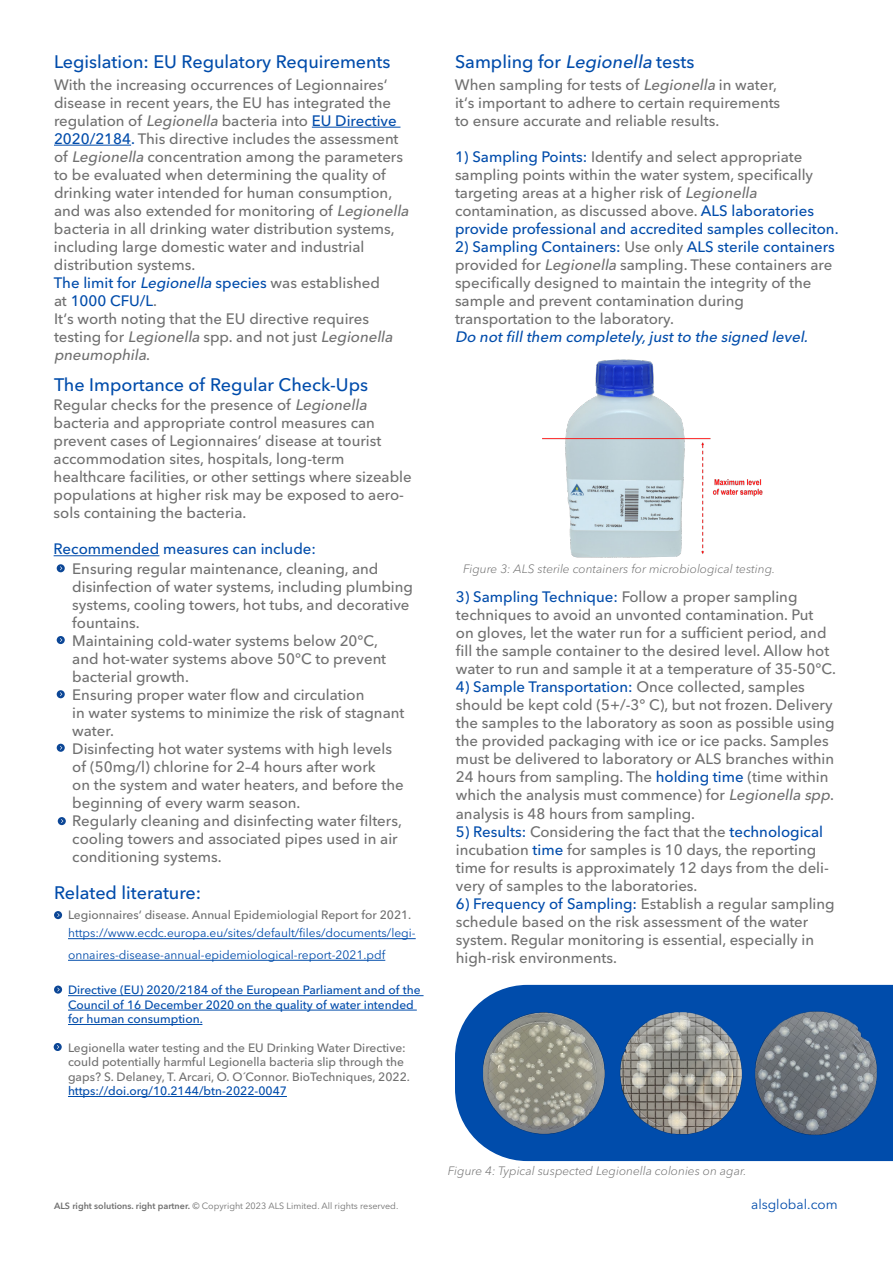
<style>
.page{position:relative;width:893px;height:1263px;background:#fff}
.page>*{position:absolute;margin:0;border:0;box-sizing:border-box;transform-origin:0 0}
.t1{font:500 18px "Avenir Next LT Pro";color:#004cab}
.t2{font:500 15px/18px "Avenir Next LT Pro";color:#707070}
.t3{font:italic 500 15px "Avenir Next LT Pro";color:#004cab}
.t4{font:500 15px "Avenir Next LT Pro";color:#004cab}
.t5{font:13.5px "Avenir Next LT Pro";color:#004cab}
.t6{font:500 12px/14.4px "Avenir Next LT Pro";color:#707070}
.t7{font:500 12px/14.4px "Avenir Next LT Pro";color:#004cab}
.t8{font:12px/21.6px "Avenir Next LT Pro";color:#004cab}
.t9{font:italic 300 12px "Avenir Next LT Pro";color:#707070}
.t10{font:9px "Avenir Next LT Pro";color:#707070}
.s1{font-style:italic}
.s2{color:#004cab}
.s3{font-style:italic;color:#004cab}
.s4{font-weight:600}
</style>
<div class="page">
<svg style="left:455px;top:1013px;width:15px;height:120px;fill:#004cab"></svg>
<hr style="left:312px;top:127px;width:88px;height:1px;background:#004cab">
<hr style="left:54px;top:145px;width:77px;height:1px;background:#004cab">
<hr style="left:68px;top:938px;width:348px;height:1px;background:#004cab">
<hr style="left:68px;top:960px;width:317px;height:1px;background:#004cab">
<hr style="left:68px;top:995px;width:356px;height:1px;background:#004cab">
<hr style="left:68px;top:1010px;width:349px;height:1px;background:#004cab">
<hr style="left:68px;top:1024px;width:134px;height:1px;background:#004cab">
<hr style="left:68px;top:1096px;width:219px;height:1px;background:#004cab">
<svg style="left:54px;top:911px;width:8px;height:8px"></svg>
<svg style="left:54px;top:985px;width:8px;height:9px"></svg>
<svg style="left:57px;top:987px;width:3px;height:4px"></svg>
<hr style="left:54px;top:555px;width:105px;height:1px;background:#004cab">
<img style="left:470px;top:985px;width:423px;height:176px">
<svg style="left:57px;top:564px;width:8px;height:8px"></svg>
<svg style="left:57px;top:636px;width:8px;height:8px"></svg>
<svg style="left:57px;top:690px;width:8px;height:8px"></svg>
<svg style="left:57px;top:744px;width:8px;height:8px"></svg>
<svg style="left:58px;top:817px;width:8px;height:8px"></svg>
<img style="left:543px;top:359px;width:220px;height:199px">
<svg style="left:54px;top:1043px;width:8px;height:8px"></svg>
<p class="t1" style="left:54px;top:51px;width:338px">Legislation: EU Regulatory Requirements</p>
<p class="t2" style="left:54px;top:75px;width:359px">With the increasing occurrences of Legionnaires‘ disease in recent years, the EU has integrated the regulation of <span class="s1">Legionella</span> bacteria into <span class="s2">EU Directive 2020/2184.</span> This directive includes the assessment of <span class="s1">Legionella</span> concentration among the parameters to be evaluated when determining the quality of drinking water intended for human consumption, and was also extended for monitoring of <span class="s1">Legionella </span>bacteria in all drinking water distribution systems, including large domestic water and industrial distribution systems.<br><span class="s2">The limit for</span> <span class="s3">Legionella</span> <span class="s2">species</span> was established<br>at <span class="s2">1000 CFU/L</span>.<br>It‘s worth noting that the EU directive requires testing for <span class="s1">Legionella</span> spp. and not just <span class="s1">Legionella pneumophila</span>.</p>
<p class="t1" style="left:54px;top:374px;width:316px">The Importance of Regular Check-Ups</p>
<p class="t2" style="left:54px;top:396px;width:360px">Regular checks for the presence of <span class="s1">Legionella </span>bacteria and appropriate control measures can prevent cases of Legionnaires’ disease at tourist accommodation sites, hospitals, long-term healthcare facilities, or other settings where sizeable populations at higher risk may be exposed to aero&shy;sols containing the bacteria.</p>
<p class="t4" style="left:54px;top:540px;width:264px">Recommended measures can include:</p>
<p class="t1" style="left:455px;top:51px;width:241px">Sampling for <span class="s1">Legionella</span> tests</p>
<p class="t2" style="left:455px;top:75px;width:327px">When sampling for tests of <span class="s1">Legionella</span> in water, it‘s important to adhere to certain requirements to ensure accurate and reliable results.</p>
<p class="t2" style="left:455px;top:147px;width:385px"><span class="s2">1) Sampling Points:</span> Identify and select appropriate sampling points within the water system, specifically targeting areas at a higher risk of <span class="s1">Legionella </span>contamination, as discussed above. <span class="s2">ALS laboratories provide professional and accredited samples colleciton.</span></p>
<p class="t2" style="left:455px;top:237px;width:381px"><span class="s2">2) Sampling Containers:</span> Use only <span class="s2">ALS sterile containers </span>provided for <span class="s1">Legionella</span> sampling. These containers are specifically designed to maintain the integrity of the sample and prevent contamination during transportation to the laboratory.</p>
<p class="t3" style="left:455px;top:327px;width:358px">Do notfillthem completely,justto the signed level.</p>
<p class="t2" style="left:72px;top:559px;width:342px">Ensuring regular maintenance, cleaning, and disinfection of water systems, including plumbing systems, cooling towers, hot tubs, and decorative fountains.<br>Maintaining cold-water systems below 20°C,<br>and hot-water systems above 50°C to prevent bacterial growth.<br>Ensuring proper water flow and circulation<br>in water systems to minimize the risk of stagnant water.<br>Disinfecting hot water systems with high levels<br>of (50mg/l) chlorine for 2–4 hours after work<br>on the system and water heaters, and before the beginning of every warm season.<br>Regularly cleaning and disinfecting water filters, cooling towers and associated pipes used in air conditioning systems.</p>
<p class="t9" style="left:463px;top:561px;width:314px">Figure 3: ALS sterile containers for microbiological testing.</p>
<p class="t2" style="left:456px;top:588px;width:382px"><span class="s2">3) Sampling Technique:</span> Follow a proper sampling techniques to avoid an unvonted contamination. Put<br>on gloves, let the water run for a sufficient period, and fill the sample container to the desired level. Allow hot water to run and sample it at a temperature of 35-50°C.</p>
<p class="t2" style="left:456px;top:678px;width:380px"><span class="s2">4) Sample Transportation:</span> Once collected, samples should be kept cold (5+/-3° C), but not frozen. Delivery the samples to the laboratory as soon as possible using the provided packaging with ice or ice packs. Samples must be delivered to laboratory or ALS branches within 24 hours from sampling. The <span class="s2">holding time</span> (time within which the analysis must commence) for <span class="s1">Legionella spp</span>. analysis is 48 hours from sampling.</p>
<p class="t2" style="left:456px;top:822px;width:375px"><span class="s2">5) Results:</span> Considering the fact that the <span class="s2">technological </span>incubation <span class="s2">time</span> for samples is 10 days, the reporting time for results is approximately 12 days from the deli&shy;very of samples to the laboratories.</p>
<p class="t2" style="left:456px;top:894px;width:380px"><span class="s2">6) Frequency of Sampling:</span> Establish a regular sampling schedule based on the risk assessment of the water system. Regular monitoring is essential, especially in high-risk environments.</p>
<p class="t1" style="left:54px;top:882px;width:149px">Related literature:</p>
<p class="t6" style="left:68px;top:908px;width:345px">Legionnaires‘ disease. Annual Epidemiologial Report for 2021.</p>
<p class="t8" style="left:68px;top:922px;width:349px">https://www.ecdc.europa.eu/sites/default/files/documents/legi&shy;onnaires-disease-annual-epidemiological-report-2021.pdf</p>
<p class="t7" style="left:68px;top:983px;width:354px">Directive (EU) 2020/2184 of the European Parliament and of the<br>Council of 16 December 2020 on the quality of water intended for human consumption.</p>
<p class="t6" style="left:68px;top:1041px;width:343px">Legionella water testing and the EU Drinking Water Directive: could potentially harmful Legionella bacteria slip through the gaps? S. Delaney, T. Arcari, O. O´Connor. BioTechniques, 2022.</p>
<p class="t7" style="left:68px;top:1084px;width:220px">https://doi.org/10.2144/btn-2022-0047</p>
<p class="t9" style="left:448px;top:1164px;width:300px">Figure 4: Typical suspected Legionella colonies on agar.</p>
<p class="t10" style="left:54px;top:1200px;width:346px"><span class="s4">ALS right solutions. right partner.</span> © Copyright 2023 ALS Limited. All rights reserved.</p>
<p class="t5" style="left:751px;top:1196px;width:88px">alsglobal.com</p>
</div>
